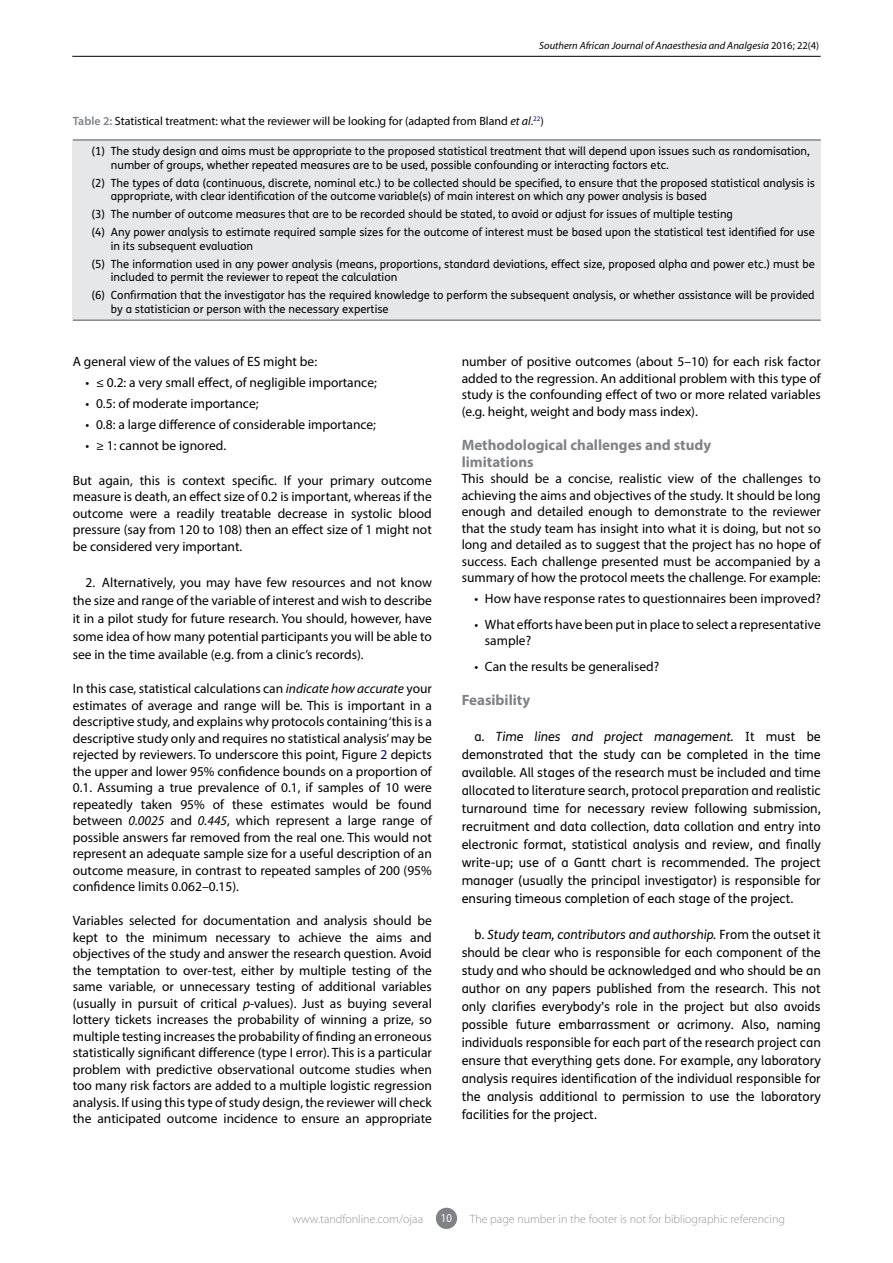
<style>
.page{position:relative;width:893px;height:1263px;background:#fff}
.page>*{position:absolute;margin:0;border:0;box-sizing:border-box;transform-origin:0 0}
.t1{font:700 15px/16.5px "Myriad Pro";color:#808285}
.t2{font:13.5px/16.5px "Myriad Pro";color:#000;text-align:justify}
.t3{font:12.75px/18px "FS Me Pro";color:#000;text-align:justify}
.t4{font:12px "Myriad Pro";color:#000}
.t5{font:300 12px "Myriad Pro";color:#939598}
.t6{font:12px "Myriad Pro";color:#fff;scale:.9 1}
.t7{font:11.25px/18px "FS Me Pro";color:#000}
.t8{font:italic 10.5px "Myriad Pro";color:#000}
.s1{font-style:normal}
.s2{font-weight:600;color:#808285}
.s3{font-style:italic}
.s4{color:#000080}
</style>
<div class="page">
<div style="left:436px;top:1208px;width:21px;height:21px;background:#808285;border-radius:50%"></div>
<hr style="left:72px;top:56px;width:749px;height:1px;background:#000">
<hr style="left:73px;top:139px;width:748px;height:2px;background:#808285">
<div style="left:73px;top:141px;width:748px;height:178px;background:#e6e7e8"></div>
<hr style="left:73px;top:319px;width:748px;height:2px;background:#808285">
<p class="t8" style="left:539px;top:39px;width:281px">Southern African Journal of Anaesthesia and Analgesia <span class="s1">2016; 22(4)</span></p>
<p class="t4" style="left:802px;top:40px;width:20px">105</p>
<p class="t4" style="left:73px;top:114px;width:473px"><span class="s2">Table 2:</span> Statistical treatment: what the reviewer will be looking for (adapted from Bland <span class="s3">et al</span><span class="s4">.</span><sup>22</sup>)</p>
<p class="t7" style="left:111px;top:144px;width:700px;line-height:13.5px;text-indent:-19px">(1) The study design and aims must be appropriate to the proposed statistical treatment that will depend upon issues such as randomisation, number of groups, whether repeated measures are to be used, possible confounding or interacting factors etc.</p>
<p class="t7" style="left:111px;top:176px;width:705px;line-height:13.5px;text-indent:-19px">(2) The types of data (continuous, discrete, nominal etc.) to be collected should be specified, to ensure that the proposed statistical analysis is appropriate, with clear identification of the outcome variable(s) of main interest on which any power analysis is based</p>
<p class="t7" style="left:92px;top:205px;width:725px">(3) The number of outcome measures that are to be recorded should be stated, to avoid or adjust for issues of multiple testing<br>(4) Any power analysis to estimate required sample sizes for the outcome of interest must be based upon the statistical test identified for use</p>
<p class="t7" style="left:92px;top:236px;width:725px;text-indent:19px">in its subsequent evaluation<br>(5) The information used in any power analysis (means, proportions, standard deviations, effect size, proposed alpha and power etc.) must be</p>
<p class="t7" style="left:92px;top:268px;width:725px;text-indent:19px">included to permit the reviewer to repeat the calculation<br>(6) Confirmation that the investigator has the required knowledge to perform the subsequent analysis, or whether assistance will be provided</p>
<p class="t7" style="left:111px;top:299px;width:279px">by a statistician or person with the necessary expertise</p>
<p class="t2" style="left:73px;top:353px;width:246px">A general view of the values of ES might be:</p>
<p class="t2" style="left:86px;top:374px;width:293px">• ≤ 0.2: a very small effect, of negligible importance;</p>
<p class="t2" style="left:86px;top:395px;width:175px">• 0.5: of moderate importance;</p>
<p class="t2" style="left:86px;top:416px;width:292px">• 0.8: a large difference of considerable importance;</p>
<p class="t2" style="left:86px;top:437px;width:142px">• ≥ 1: cannot be ignored.</p>
<p class="t2" style="left:73px;top:472px;width:361px">But again, this is context specific. If your primary outcome measure is death, an effect size of 0.2 is important, whereas if the outcome were a readily treatable decrease in systolic blood pressure (say from 120 to 108) then an effect size of 1 might not be considered very important.</p>
<p class="t2" style="left:73px;top:573px;width:361px;line-height:18px;text-indent:13px">2. Alternatively, you may have few resources and not know the size and range of the variable of interest and wish to describe it in a pilot study for future research. You should, however, have some idea of how many potential participants you will be able to see in the time available (e.g. from a clinic’s records).</p>
<p class="t2" style="left:73px;top:680px;width:361px">In this case, statistical calculations can <span class="s3">indicate how accurate</span> your estimates of average and range will be. This is important in a descriptive study, and explains why protocols containing ‘this is a descriptive study only and requires no statistical analysis’ may be rejected by reviewers. To underscore this point, Figure <span class="s4">2</span> depicts the upper and lower 95% confidence bounds on a proportion of 0.1. Assuming a true prevalence of 0.1, if samples of 10 were repeatedly taken 95% of these estimates would be found between <span class="s3">0.0025</span> and <span class="s3">0.445</span>, which represent a large range of possible answers far removed from the real one. This would not represent an adequate sample size for a useful description of an outcome measure, in contrast to repeated samples of 200 (95% confidence limits 0.062–0.15).</p>
<p class="t2" style="left:73px;top:912px;width:361px">Variables selected for documentation and analysis should be kept to the minimum necessary to achieve the aims and objectives of the study and answer the research question. Avoid the temptation to over-test, either by multiple testing of the same variable, or unnecessary testing of additional variables (usually in pursuit of critical <span class="s3">p</span>-values). Just as buying several lottery tickets increases the probability of winning a prize, so multiple testing increases the probability of finding an erroneous statistically significant difference (type I error). This is a particular problem with predictive observational outcome studies when too many risk factors are added to a multiple logistic regression analysis. If using this type of study design, the reviewer will check the anticipated outcome incidence to ensure an appropriate</p>
<p class="t2" style="left:462px;top:353px;width:361px">number of positive outcomes (about 5–10) for each risk factor added to the regression. An additional problem with this type of study is the confounding effect of two or more related variables (e.g. height, weight and body mass index).</p>
<p class="t1" style="left:462px;top:436px;width:251px">Methodological challenges and study limitations</p>
<p class="t2" style="left:462px;top:470px;width:361px">This should be a concise, realistic view of the challenges to achieving the aims and objectives of the study. It should be long enough and detailed enough to demonstrate to the reviewer that the study team has insight into what it is doing, but not so long and detailed as to suggest that the project has no hope of success. Each challenge presented must be accompanied by a summary of how the protocol meets the challenge. For example:</p>
<p class="t2" style="left:474px;top:590px;width:348px">• How have response rates to questionnaires been improved?</p>
<p class="t2" style="left:485px;top:616px;width:337px;text-indent:-11px">• What efforts have been put in place to select a representative sample?</p>
<p class="t2" style="left:474px;top:658px;width:186px">• Can the results be generalised?</p>
<p class="t1" style="left:462px;top:691px;width:70px">Feasibility</p>
<p class="t3" style="left:462px;top:727px;width:361px;text-indent:13px">a. <span class="s3">Time lines and project management.</span> It must be demonstrated that the study can be completed in the time available. All stages of the research must be included and time allocated to literature search, protocol preparation and realistic turnaround time for necessary review following submission, recruitment and data collection, data collation and entry into electronic format, statistical analysis and review, and finally write-up; use of a Gantt chart is recommended. The project manager (usually the principal investigator) is responsible for ensuring timeous completion of each stage of the project.</p>
<p class="t3" style="left:462px;top:925px;width:361px;text-indent:13px">b. <span class="s3">Study team, contributors and authorship.</span> From the outset it should be clear who is responsible for each component of the study and who should be acknowledged and who should be an author on any papers published from the research. This not only clarifies everybody’s role in the project but also avoids possible future embarrassment or acrimony. Also, naming individuals responsible for each part of the research project can ensure that everything gets done. For example, any laboratory analysis requires identification of the individual responsible for the analysis additional to permission to use the laboratory facilities for the project.</p>
<p class="t5" style="left:292px;top:1212px;width:132px">www.tandfonline.com/ojaa</p>
<p class="t6" style="left:441px;top:1211px;width:14px">10</p>
<p class="t5" style="left:470px;top:1212px;width:317px">The page number in the footer is not for bibliographic referencing</p>
</div>
